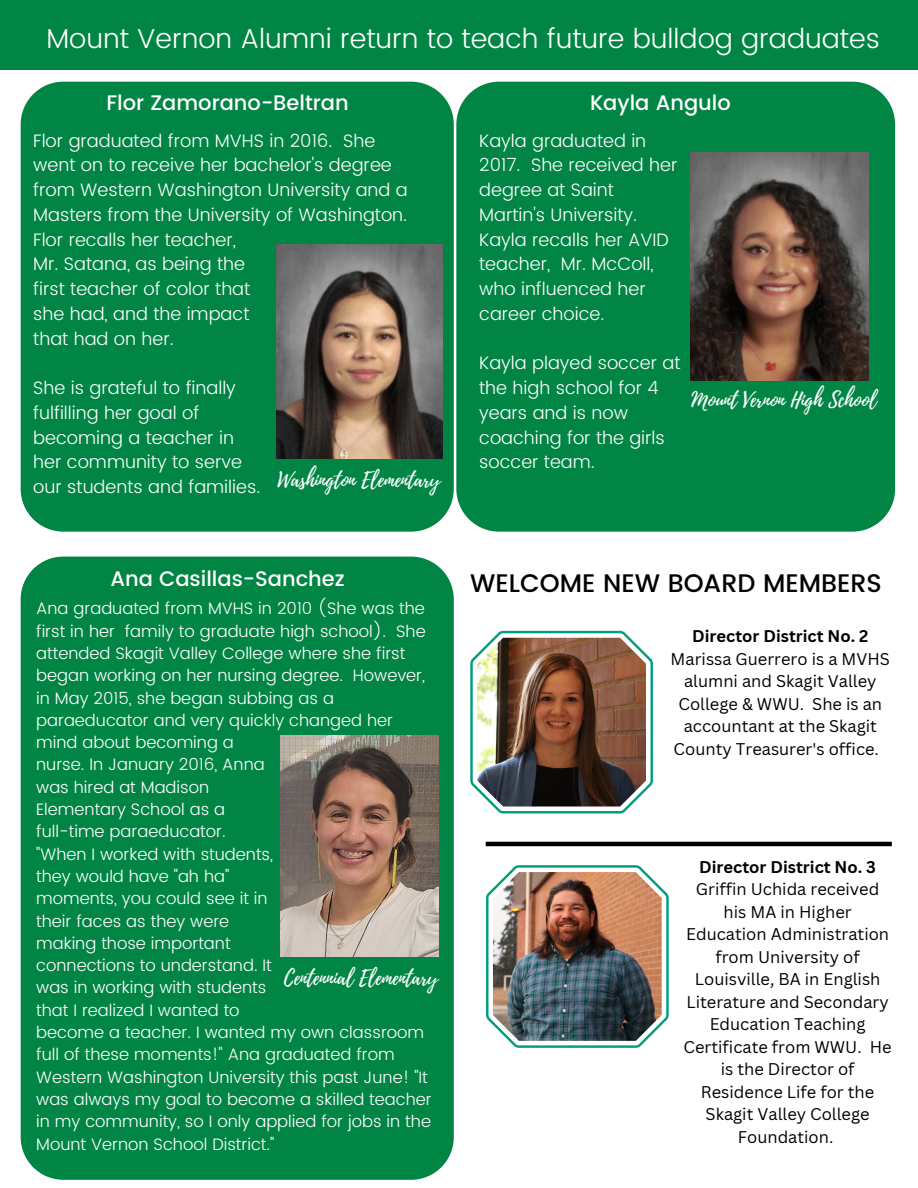
<style>
.page{position:relative;width:918px;height:1188px;background:#fff}
.page>*{position:absolute;margin:0;border:0;box-sizing:border-box;transform-origin:0 0}
.t1{font:300 27.3px "Poppins";color:#fff}
.t2{font:500 25.35px "Poppins";color:#000}
.t3{font:500 21px "Poppins";color:#fff}
.t4{font:20.25px "Playlist Script";color:#fff}
.t5{font:300 18px/24.8px "Poppins";color:#fff}
.t6{font:300 16.5px/22.4px "Poppins";color:#fff}
.t7{font:16.5px/22.5px "Canva Sans";color:#000;text-align:center}
.t8{font:700 16.5px "Canva Sans";color:#000}
</style>
<div class="page">
<div style="left:21px;top:557px;width:433px;height:623px;background:#008544"></div>
<img style="left:281px;top:736px;width:157px;height:220px">
<div style="left:21px;top:82px;width:433px;height:450px;background:#008544"></div>
<img style="left:276px;top:244px;width:167px;height:214px">
<div style="left:0;top:0;width:918px;height:70px;background:#008544"></div>
<div style="left:456px;top:82px;width:439px;height:450px;background:#008544"></div>
<img style="left:690px;top:153px;width:178px;height:227px">
<svg style="left:470px;top:631px;width:183px;height:183px"></svg>
<img style="left:477px;top:638px;width:169px;height:169px">
<svg style="left:486px;top:865px;width:183px;height:183px"></svg>
<img style="left:493px;top:872px;width:169px;height:169px">
<hr style="left:486px;top:842px;width:406px;height:4px;background:#000">
<h1 class="t1" style="left:46px;top:22px;width:835px">Mount Vernon Alumni return to teach future bulldog graduates</h1>
<p class="t3" style="left:106px;top:90px;width:244px">Flor Zamorano-Beltran</p>
<p class="t5" style="left:33px;top:128px;width:376px">Flor graduated from MVHS in 2016. She went on to receive her bachelor's degree from Western Washington University and a<br>Masters from the University of Washington.<br>Flor recalls her teacher,<br>Mr. Satana, as being the<br>first teacher of color that<br>she had, and the impact<br>that had on her.</p>
<p class="t5" style="left:33px;top:375px;width:229px">She is grateful to finally fulfilling her goal of becoming a teacher in her community to serve our students and families.</p>
<p class="t4" style="left:278px;top:465px;width:165px">Washington Elementary</p>
<p class="t3" style="left:590px;top:90px;width:142px">Kayla Angulo</p>
<p class="t5" style="left:479px;top:128px;width:200px">Kayla graduated in<br>2017. She received her degree at Saint<br>Martin's University.<br>Kayla recalls her AVID teacher, Mr. McColl, who influenced her career choice.</p>
<p class="t5" style="left:479px;top:351px;width:203px">Kayla played soccer at the high school for 4 years and is now coaching for the girls soccer team.</p>
<p class="t4" style="left:691px;top:385px;width:187px">Mount Vernon High School</p>
<p class="t3" style="left:110px;top:566px;width:236px">Ana Casillas-Sanchez</p>
<p class="t6" style="left:36px;top:598px;width:397px">Ana graduated from MVHS in 2010 (She was the first in her family to graduate high school). She attended Skagit Valley College where she first began working on her nursing degree. However, in May 2015, she began subbing as a paraeducator and very quickly changed her mind about becoming a<br>nurse. In January 2016, Anna<br>was hired at Madison<br>Elementary School as a<br>full-time paraeducator.<br>"When I worked with students,<br>they would have "ah ha"<br>moments, you could see it in<br>their faces as they were<br>making those important<br>connections to understand. It<br>was in working with students<br>that I realized I wanted to<br>become a teacher. I wanted my own classroom full of these moments!" Ana graduated from Western Washington University this past June! "It was always my goal to become a skilled teacher in my community, so I only applied for jobs in the Mount Vernon School District."</p>
<p class="t4" style="left:284px;top:963px;width:156px">Centennial Elementary</p>
<h2 class="t2" style="left:470px;top:568px;width:413px">WELCOME NEW BOARD MEMBERS</h2>
<p class="t8" style="left:692px;top:625px;width:178px">Director District No. 2</p>
<p class="t7" style="left:671px;top:647px;width:221px">Marissa Guerrero is a MVHS alumni and Skagit Valley<br>College &amp; WWU. She is an accountant at the Skagit<br>County Treasurer's office.</p>
<p class="t8" style="left:699px;top:855px;width:178px">Director District No. 3</p>
<p class="t7" style="left:684px;top:877px;width:210px">Griffin Uchida received his MA in Higher<br>Education Administration from University of<br>Louisville, BA in English<br>Literature and Secondary<br>Education Teaching<br>Certificate from WWU. He is the Director of<br>Residence Life for the<br>Skagit Valley College<br>Foundation.</p>
</div>
